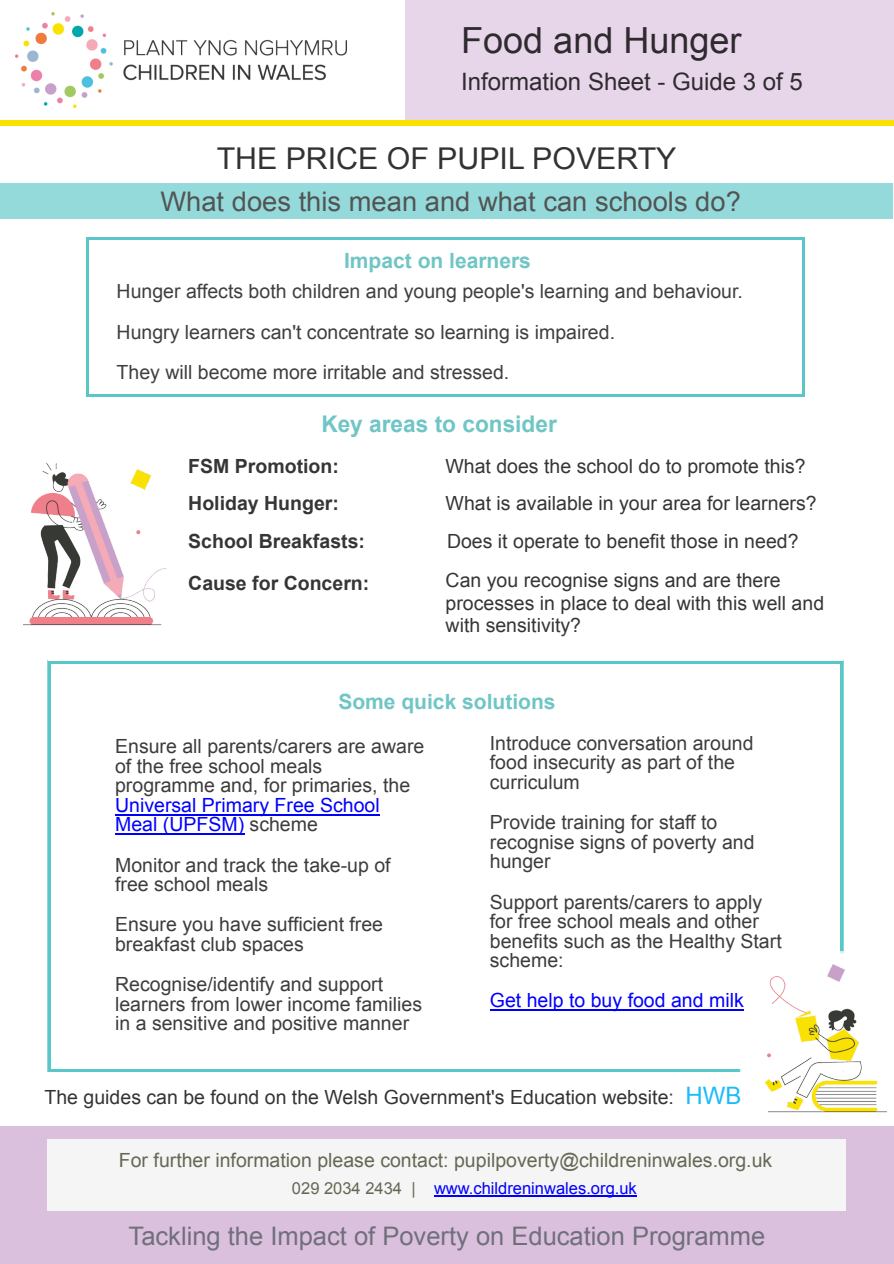
<style>
.page{position:relative;width:894px;height:1264px;background:#fff}
.page>*{position:absolute;margin:0;border:0;box-sizing:border-box;transform-origin:0 0}
.t1{font:36px "Arial";color:rgb(0 0 0/.8)}
.t2{font:30px "Arial";color:rgb(0 0 0/.8)}
.t3{font:27px "Arial";color:rgb(75 68 68/.9)}
.t4{font:25.5px "Arial";color:rgb(79 86 94/.76)}
.t5{font:24px "Arial";color:rgb(0 0 0/.8)}
.t6{font:700 22.95px "Arial";color:#70c5c5}
.t7{font:700 21px "Arial";color:#70c5c5}
.t8{font:19.5px/19.5px "Arial";color:rgb(12 12 11/.8)}
.t9{font:19.5px/22.5px "Arial";color:rgb(3 3 3/.8)}
.t10{font:19.5px/40.2px "Arial";color:rgb(15 15 15/.8)}
.t11{font:19.5px "Arial";color:#656855}
.t12{font:19.5px/19.5px "Arial";color:#00f}
.t13{font:19.5px "Arial";color:rgb(17 16 16/.8)}
.t14{font:19.5px "Arial";color:rgb(0 0 0/.8)}
.t15{font:700 19.5px "Arial";color:rgb(3 3 3/.8)}
.t16{font:16.5px "Arial";color:#00f}
.s1{color:rgb(12 12 11/.8)}
.s2{font-size:24px;color:#1cbbfa}
.s3{color:#656855}
</style>
<div class="page">
<div style="left:405px;top:0;width:488px;height:120px;background:#e7d6e9"></div>
<img style="left:15px;top:13px;width:331px;height:95px">
<div style="left:0;top:120px;width:893px;height:6px;background:#f9e200"></div>
<div style="left:0;top:183px;width:892px;height:36px;background:#95dadb"></div>
<div style="left:0;top:1126px;width:893px;height:137px;background:#dbc0dd"></div>
<div style="left:837px;top:951px;width:8px;height:6px;background:#fff;opacity:.65"></div>
<div style="left:86px;top:237px;width:718px;height:160px;background:#00a8a9;opacity:.65"></div>
<div style="left:89px;top:241px;width:712px;height:153px;background:#fff"></div>
<div style="left:51px;top:663px;width:788px;height:405px;background:#fff"></div>
<div style="left:47px;top:1139px;width:798px;height:71px;background:#f5f5f5"></div>
<hr style="left:115px;top:813px;width:264px;height:2px;background:#00f">
<hr style="left:115px;top:833px;width:129px;height:1px;background:#00f">
<hr style="left:489px;top:1009px;width:254px;height:1px;background:#00f">
<hr style="left:434px;top:1195px;width:202px;height:1px;background:#00f">
<img style="left:763px;top:962px;width:122px;height:150px">
<img style="left:24px;top:462px;width:142px;height:163px">
<h1 class="t1" style="left:461px;top:26px;width:282px">Food and Hunger</h1>
<p class="t5" style="left:461px;top:72px;width:343px">Information Sheet - Guide 3 of 5</p>
<h2 class="t2" style="left:217px;top:147px;width:461px">THE PRICE OF PUPIL POVERTY</h2>
<h3 class="t3" style="left:160px;top:191px;width:581px">What does this mean and what can schools do?</h3>
<p class="t7" style="left:344px;top:253px;width:188px">Impact on learners</p>
<p class="t13" style="left:117px;top:284px;width:627px">Hunger affects both children and young people's learning and behaviour.</p>
<p class="t10" style="left:117px;top:313px;width:500px">Hungry learners can't concentrate so learning is impaired.<br>They will become more irritable and stressed.</p>
<p class="t6" style="left:321px;top:415px;width:237px">Key areas to consider</p>
<p class="t15" style="left:188px;top:458px;width:152px">FSM Promotion:</p>
<p class="t9" style="left:445px;top:456px;width:361px">What does the school do to promote this?</p>
<p class="t15" style="left:188px;top:495px;width:152px">Holiday Hunger:</p>
<p class="t9" style="left:445px;top:493px;width:372px">What is available in your area for learners?</p>
<p class="t15" style="left:188px;top:533px;width:178px">School Breakfasts:</p>
<p class="t9" style="left:447px;top:531px;width:353px">Does it operate to benefit those in need?</p>
<p class="t15" style="left:188px;top:576px;width:182px">Cause for Concern:</p>
<p class="t9" style="left:445px;top:571px;width:380px">Can you recognise signs and are there processes in place to deal with this well and with sensitivity?</p>
<p class="t7" style="left:338px;top:693px;width:219px">Some quick solutions</p>
<p class="t8" style="left:115px;top:738px;width:310px">Ensure all parents/carers are aware of the free school meals programme and, for primaries, the</p>
<p class="t12" style="left:115px;top:796px;width:266px">Universal Primary Free School<br>Meal (UPFSM) <span class="s1">scheme</span></p>
<p class="t8" style="left:115px;top:856px;width:277px">Monitor and track the take-up of free school meals</p>
<p class="t8" style="left:115px;top:916px;width:269px">Ensure you have sufficient free breakfast club spaces</p>
<p class="t8" style="left:115px;top:976px;width:308px">Recognise/identify and support learners from lower income families in a sensitive and positive manner</p>
<p class="t8" style="left:489px;top:735px;width:265px">Introduce conversation around food insecurity as part of the curriculum</p>
<p class="t8" style="left:489px;top:814px;width:266px">Provide training for staff to recognise signs of poverty and hunger</p>
<p class="t8" style="left:489px;top:893px;width:293px">Support parents/carers to apply for free school meals and other benefits such as the Healthy Start scheme:</p>
<p class="t12" style="left:489px;top:992px;width:255px">Get help to buy food and milk</p>
<p class="t14" style="left:44px;top:1089px;width:698px">The guides can be found on the Welsh Government's Education website: <span class="s2">HWB</span></p>
<p class="t11" style="left:119px;top:1152px;width:654px">For further information please contact: pupilpoverty@childreninwales.org.uk</p>
<p class="t16" style="left:292px;top:1181px;width:346px"><span class="s3">029 2034 2434 |</span> www.childreninwales.org.uk</p>
<h3 class="t4" style="left:128px;top:1225px;width:638px">Tackling the Impact of Poverty on Education Programme</h3>
</div>
